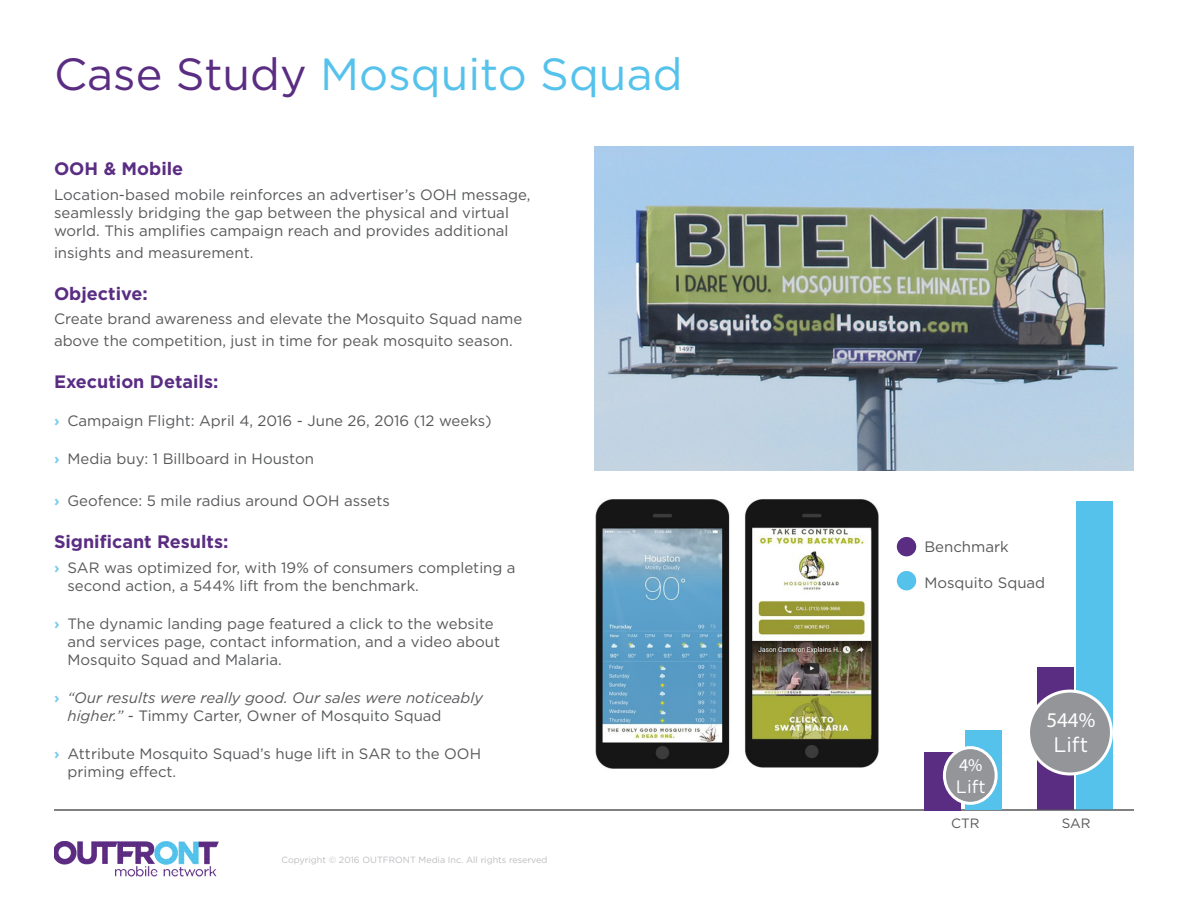
<style>
.page{position:relative;width:1188px;height:918px;background:#fff}
.page>*{position:absolute;margin:0;border:0;box-sizing:border-box;transform-origin:0 0}
.t1{font:45px "Gotham";color:#55c2eb}
.Lift_Rate{font:21px "Myriad Pro";color:#fff}
.Lift_Rate-2{font:21px "Gotham";color:#fff}
.Body_Header{font:700 18px "Gotham";color:#5a2d83}
.Body{font:700 18px "Gotham";color:#5a2d83}
.Lift_Rate-3{font:18px "Gotham";color:#fff}
.Lift_Rate-4{font:18px "Myriad Pro";color:#fff}
.Body-2{font:15px/18px "Gotham";color:#57585a}
.t2{font:italic 15px/18px "Gotham";color:#57585a}
.Info_Copy{font:15px "Gotham";color:#57585a}
.SAR_CTR{font:13.5px "Gotham";color:#57585a}
.Copyright_line{font:9px "Gotham";color:#bcbdc0}
.s1{color:#5a2d83}
.s2{font-weight:700;color:#7cccee}
.s3{font-weight:700;font-style:normal;color:#7cccee}
.s4{font-style:normal}
</style>
<div class="page">
<img style="left:54px;top:842px;width:164px;height:35px">
<div style="left:1076px;top:501px;width:37px;height:309px;background:#55c2eb"></div>
<div style="left:1037px;top:667px;width:37px;height:143px;background:#5a2d83"></div>
<hr style="left:54px;top:810px;width:1080px;height:1px;background:#57585a">
<div style="left:1029px;top:691px;width:82px;height:83px;background:#939598;border-radius:50%"></div>
<div style="left:1027px;top:690px;width:86px;height:85px;border:3px solid #fff;border-radius:50%"></div>
<div style="left:897px;top:571px;width:19px;height:19px;background:#55c2eb;border-radius:50%"></div>
<div style="left:897px;top:537px;width:19px;height:19px;background:#5a2d83;border-radius:50%"></div>
<img style="left:595px;top:499px;width:283px;height:270px">
<div style="left:924px;top:752px;width:37px;height:58px;background:#5a2d83"></div>
<div style="left:965px;top:730px;width:37px;height:79px;background:#55c2eb"></div>
<div style="left:944px;top:748px;width:52px;height:55px;background:#939598;border-radius:50%"></div>
<div style="left:943px;top:746px;width:55px;height:59px;border:3px solid #fff;border-radius:50%"></div>
<img style="left:594px;top:147px;width:540px;height:323px">
<p class="t1" style="left:54px;top:45px;width:630px"><span class="s1">Case Study</span> Mosquito Squad</p>
<p class="Body_Header" style="left:54px;top:157px;width:131px">OOH &amp; Mobile</p>
<p class="Body-2" style="left:54px;top:185px;width:478px">Location-based mobile reinforces an advertiser’s OOH message, seamlessly bridging the gap between the physical and virtual world. This amplifies campaign reach and provides additional</p>
<p class="Body-2" style="left:54px;top:243px;width:201px">insights and measurement.</p>
<p class="Body_Header" style="left:54px;top:281px;width:95px">Objective:</p>
<p class="Body-2" style="left:54px;top:308px;width:470px;line-height:21.6px">Create brand awareness and elevate the Mosquito Squad name above the competition, just in time for peak mosquito season.</p>
<p class="Body" style="left:54px;top:369px;width:166px">Execution Details:</p>
<p class="Body-2" style="left:54px;top:411px;width:439px"><span class="s2">›</span> Campaign Flight: April 4, 2016 - June 26, 2016 (12 weeks)</p>
<p class="Body-2" style="left:54px;top:450px;width:262px"><span class="s2">›</span> Media buy: 1 Billboard in Houston</p>
<p class="Body-2" style="left:54px;top:491px;width:337px"><span class="s2">›</span> Geofence: 5 mile radius around OOH assets</p>
<p class="Body_Header" style="left:54px;top:530px;width:176px">Significant Results:</p>
<p class="Body-2" style="left:68px;top:558px;width:450px;text-indent:-14px"><span class="s2">›</span> SAR was optimized for, with 19% of consumers completing a second action, a 544% lift from the benchmark.</p>
<p class="Body-2" style="left:68px;top:614px;width:434px;text-indent:-14px"><span class="s2">›</span> The dynamic landing page featured a click to the website and services page, contact information, and a video about<br>Mosquito Squad and Malaria.</p>
<p class="t2" style="left:68px;top:689px;width:417px;text-indent:-14px"><span class="s3">›</span> “Our results were really good. Our sales were noticeably higher.” <span class="s4">- Timmy Carter, Owner of Mosquito Squad</span></p>
<p class="Body-2" style="left:68px;top:745px;width:415px;text-indent:-14px"><span class="s2">›</span> Attribute Mosquito Squad’s huge lift in SAR to the OOH priming effect.</p>
<p class="Copyright_line" style="left:282px;top:854px;width:268px">Copyright © 2016 OUTFRONT Media Inc. All rights reserved</p>
<p class="Info_Copy" style="left:924px;top:537px;width:86px">Benchmark</p>
<p class="Info_Copy" style="left:924px;top:573px;width:122px">Mosquito Squad</p>
<p class="Lift_Rate-4" style="left:959px;top:754px;width:25px">4%</p>
<p class="Lift_Rate-3" style="left:956px;top:775px;width:31px">Lift</p>
<p class="SAR_CTR" style="left:951px;top:814px;width:30px">CTR</p>
<p class="Lift_Rate" style="left:1046px;top:707px;width:50px">544%</p>
<p class="Lift_Rate-2" style="left:1053px;top:732px;width:36px">Lift</p>
<p class="SAR_CTR" style="left:1062px;top:814px;width:30px">SAR</p>
</div>
